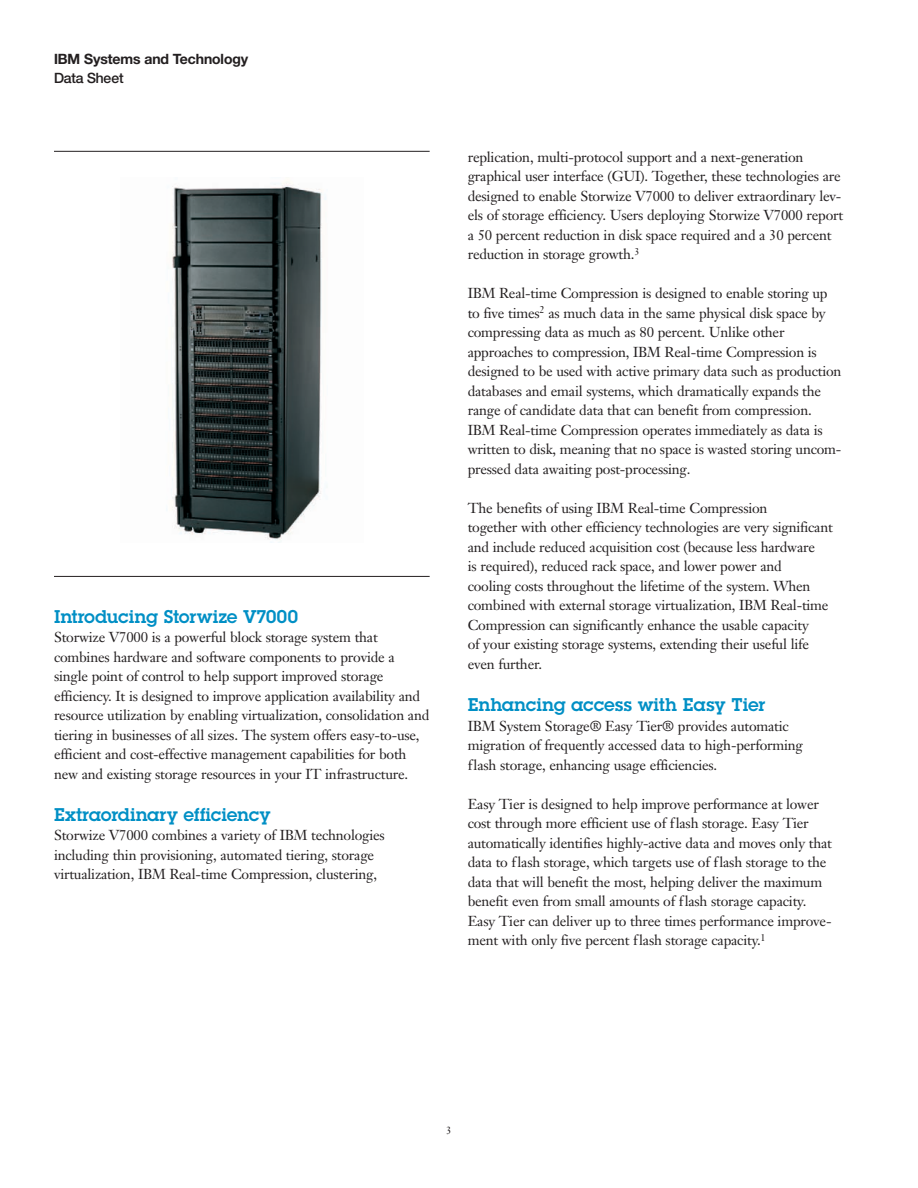
<style>
.page{position:relative;width:918px;height:1188px;background:#fff}
.page>*{position:absolute;margin:0;border:0;box-sizing:border-box;transform-origin:0 0}
.t1{font:600 18px "Lubalinfor IBM";color:#008fc5}
.t2{font:14.25px/19.5px "Janson Text LT Pro";letter-spacing:-.015em;color:#231f20}
.t3{font:700 14.25px "Helv Neuefor IBM";color:#231f20}
.t4{font:500 14.25px "Helv Neuefor IBM";letter-spacing:-.015em;color:#231f20}
.t5{font:10.5px "Janson Text LT Pro";color:#231f20}
</style>
<div class="page">
<img style="left:171px;top:183px;width:155px;height:360px">
<hr style="left:54px;top:151px;width:376px;height:1px;background:#231f20">
<hr style="left:54px;top:576px;width:376px;height:1px;background:#231f20">
<p class="t3" style="left:54px;top:50px;width:196px">IBM Systems and Technology</p>
<p class="t4" style="left:54px;top:70px;width:71px">Data Sheet</p>
<h2 class="t1" style="left:54px;top:604px;width:246px">Introducing Storwize V7000</h2>
<p class="t2" style="left:54px;top:627px;width:377px">Storwize V7000 is a powerful block storage system that combines hardware and software components to provide a single point of control to help support improved storage efficiency. It is designed to improve application availability and resource utilization by enabling virtualization, consolidation and tiering in businesses of all sizes. The system offers easy-to-use, efficient and cost-effective management capabilities for both new and existing storage resources in your IT infrastructure.</p>
<h2 class="t1" style="left:54px;top:803px;width:218px">Extraordinary efficiency</h2>
<p class="t2" style="left:54px;top:826px;width:332px">Storwize V7000 combines a variety of IBM technologies including thin provisioning, automated tiering, storage virtualization, IBM Real-time Compression, clustering,</p>
<p class="t2" style="left:468px;top:147px;width:377px">replication, multi-protocol support and a next-generation graphical user interface (GUI). Together, these technologies are designed to enable Storwize V7000 to deliver extraordinary lev&shy;els of storage efficiency. Users deploying Storwize V7000 report a 50 percent reduction in disk space required and a 30 percent reduction in storage growth.<sup>3</sup></p>
<p class="t2" style="left:468px;top:284px;width:375px">IBM Real-time Compression is designed to enable storing up to five times<sup>2</sup> as much data in the same physical disk space by compressing data as much as 80 percent. Unlike other approaches to compression, IBM Real-time Compression is designed to be used with active primary data such as production databases and email systems, which dramatically expands the range of candidate data that can benefit from compression.<br>IBM Real-time Compression operates immediately as data is written to disk, meaning that no space is wasted storing uncom&shy;pressed data awaiting post-processing.</p>
<p class="t2" style="left:468px;top:498px;width:367px">The benefits of using IBM Real-time Compression<br>together with other efficiency technologies are very significant and include reduced acquisition cost (because less hardware<br>is required), reduced rack space, and lower power and<br>cooling costs throughout the lifetime of the system. When combined with external storage virtualization, IBM Real-time Compression can significantly enhance the usable capacity<br>of your existing storage systems, extending their useful life even further.</p>
<h2 class="t1" style="left:468px;top:693px;width:299px">Enhancing access with Easy Tier</h2>
<p class="t2" style="left:468px;top:716px;width:337px">IBM System Storage® Easy Tier® provides automatic migration of frequently accessed data to high-performing flash storage, enhancing usage efficiencies.</p>
<p class="t2" style="left:468px;top:794px;width:366px">Easy Tier is designed to help improve performance at lower cost through more efficient use of flash storage. Easy Tier automatically identifies highly-active data and moves only that data to flash storage, which targets use of flash storage to the data that will benefit the most, helping deliver the maximum benefit even from small amounts of flash storage capacity.<br>Easy Tier can deliver up to three times performance improve&shy;ment with only five percent flash storage capacity.<sup>1</sup></p>
<p class="t5" style="left:446px;top:1124px;width:7px">3</p>
</div>
